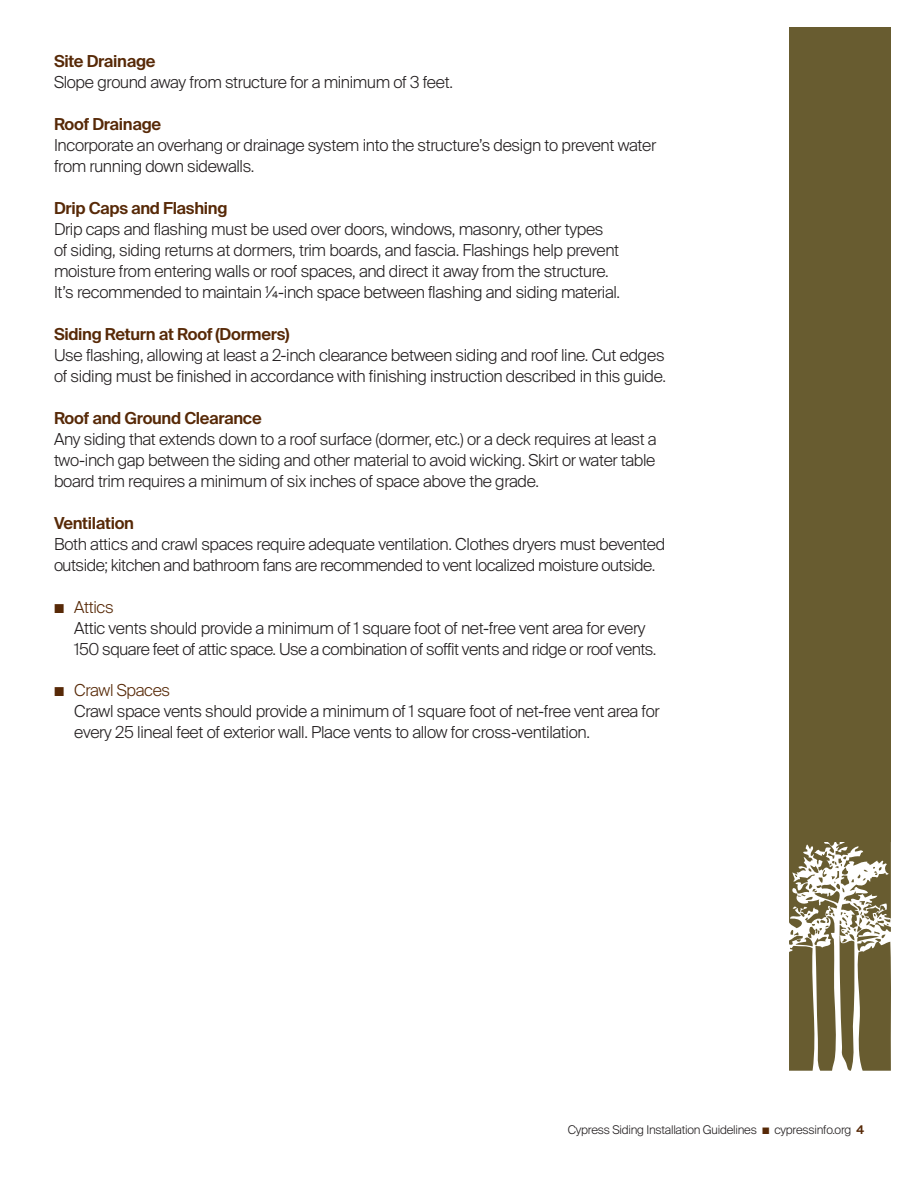
<style>
.page{position:relative;width:918px;height:1188px;background:#fff}
.page>*{position:absolute;margin:0;border:0;box-sizing:border-box;transform-origin:0 0}
.t1{font:300 16.5px/21px "Suisse Intl";letter-spacing:-.02em;color:#231f20}
.t2{font:600 16.5px "Suisse Intl";letter-spacing:-.02em;color:#572907}
.t3{font:300 16.5px "Suisse Intl";letter-spacing:-.02em;color:#572907}
.t4{font:300 12px "Suisse Intl";letter-spacing:-.02em;color:#231f20}
.s1{color:#572907}
.s2{font-weight:600;color:#572907}
</style>
<div class="page">
<svg style="left:789px;top:841px;width:102px;height:230px"></svg>
<div style="left:789px;top:27px;width:102px;height:814px;background:#685c30"></div>
<p class="t2" style="left:54px;top:51px;width:103px">Site Drainage</p>
<p class="t1" style="left:54px;top:72px;width:400px">Slope ground away from structure for a minimum of 3 feet.</p>
<p class="t2" style="left:54px;top:114px;width:109px">Roof Drainage</p>
<p class="t1" style="left:54px;top:134px;width:604px">Incorporate an overhang or drainage system into the structure’s design to prevent water from running down sidewalls.</p>
<p class="t2" style="left:54px;top:198px;width:175px">Drip Caps and Flashing</p>
<p class="t1" style="left:54px;top:218px;width:568px">Drip caps and flashing must be used over doors, windows, masonry, other types of siding, siding returns at dormers, trim boards, and fascia. Flashings help prevent moisture from entering walls or roof spaces, and direct it away from the structure.<br>It’s recommended to maintain ¼-inch space between flashing and siding material.</p>
<p class="t2" style="left:54px;top:324px;width:237px">Siding Return at Roof (Dormers)</p>
<p class="t1" style="left:54px;top:345px;width:614px">Use flashing, allowing at least a 2-inch clearance between siding and roof line. Cut edges of siding must be finished in accordance with finishing instruction described in this guide.</p>
<p class="t2" style="left:54px;top:408px;width:209px">Roof and Ground Clearance</p>
<p class="t1" style="left:54px;top:429px;width:604px;text-align:justify">Any siding that extends down to a roof surface (dormer, etc.) or a deck requires at least a two-inch gap between the siding and other material to avoid wicking. Skirt or water table board trim requires a minimum of six inches of space above the grade.</p>
<p class="t2" style="left:54px;top:513px;width:81px">Ventilation</p>
<p class="t1" style="left:54px;top:534px;width:613px">Both attics and crawl spaces require adequate ventilation. Clothes dryers must bevented outside; kitchen and bathroom fans are recommended to vent localized moisture outside.</p>
<p class="t3" style="left:54px;top:597px;width:61px">■ Attics</p>
<p class="t1" style="left:74px;top:618px;width:584px">Attic vents should provide a minimum of 1 square foot of net-free vent area for every<br>150 square feet of attic space. Use a combination of soffit vents and ridge or roof vents.</p>
<p class="t3" style="left:54px;top:681px;width:118px">■ Crawl Spaces</p>
<p class="t1" style="left:74px;top:701px;width:587px">Crawl space vents should provide a minimum of 1 square foot of net-free vent area for every 25 lineal feet of exterior wall. Place vents to allow for cross-ventilation.</p>
<p class="t4" style="left:568px;top:1123px;width:298px">Cypress Siding Installation Guidelines <span class="s1">■</span> cypressinfo.org <span class="s2">4</span></p>
</div>
